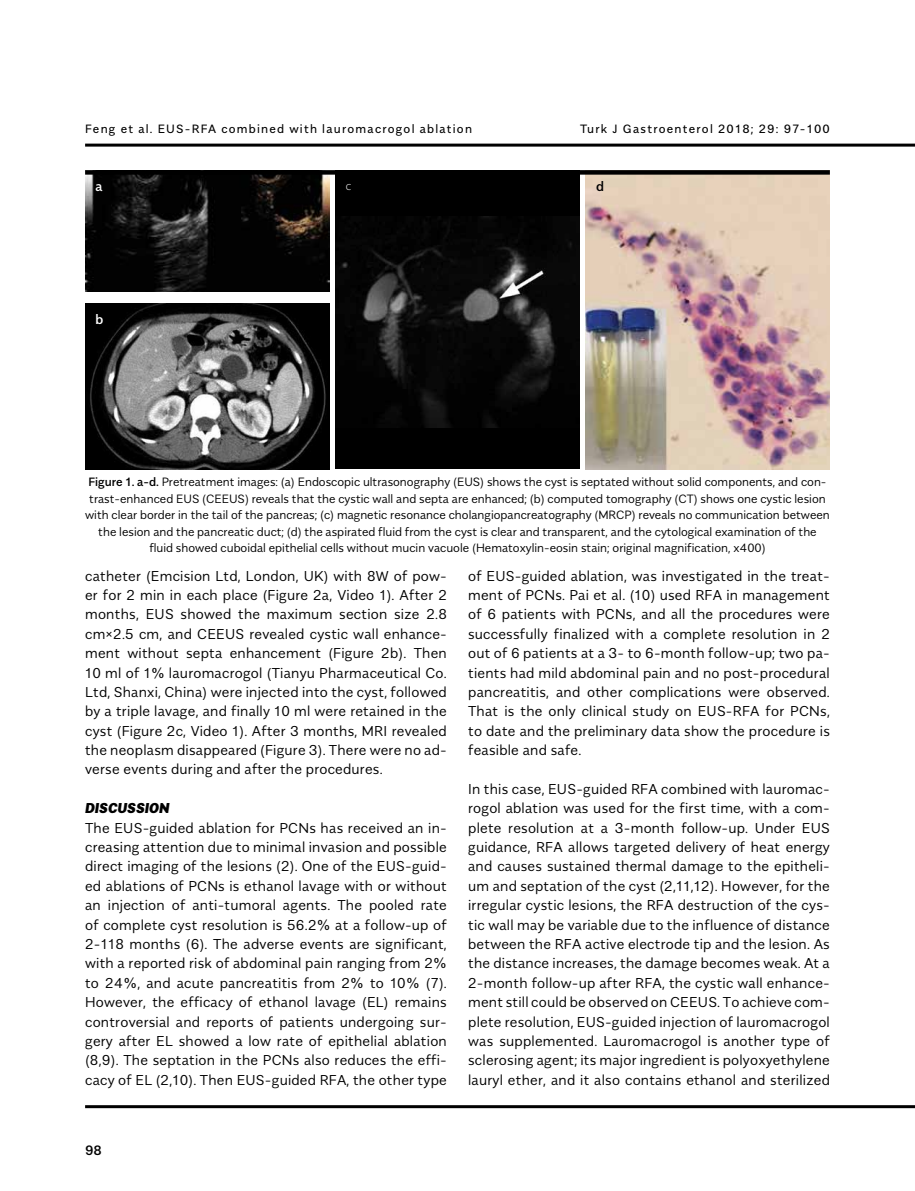
<style>
.page{position:relative;width:915px;height:1191px;background:#fff}
.page>*{position:absolute;margin:0;border:0;box-sizing:border-box;transform-origin:0 0}
.t1{font:300 14.25px/19.4px "Alergia Normal";letter-spacing:.015em;color:#000;text-align:justify}
.t2{font:italic 900 14.25px "Alergia Normal";color:#000}
.t3{font:500 13.5px "Alergia Normal";color:#000}
.t4{font:500 13.5px "Alergia Normal";color:#fff}
.t5{font:300 12.45px "Myriad Pro";color:#fff}
.t6{font:300 12px/16.5px "Alergia Normal";color:#000;text-align:center}
.t7{font:12px "Alergia Normal";letter-spacing:.1em;color:#000}
.s1{font-weight:500}
</style>
<div class="page">
<img style="left:86px;top:175px;width:243px;height:116px">
<img style="left:85px;top:303px;width:244px;height:166px">
<div style="left:335px;top:170px;width:244px;height:299px;background:#000"></div>
<img style="left:585px;top:175px;width:244px;height:294px">
<img style="left:340px;top:216px;width:236px;height:212px">
<div style="left:85px;top:170px;width:744px;height:5px;background:#000"></div>
<hr style="left:85px;top:1105px;width:829px;height:3px;background:#000">
<hr style="left:85px;top:144px;width:829px;height:3px;background:#000">
<p class="t7" style="left:85px;top:119px;width:388px">Feng et al. EUS-RFA combined with lauromacrogol ablation</p>
<p class="t7" style="left:579px;top:119px;width:251px">Turk J Gastroenterol 2018; 29: 97-100</p>
<p class="t4" style="left:95px;top:176px;width:9px">a</p>
<p class="t5" style="left:345px;top:178px;width:7px">c</p>
<p class="t3" style="left:596px;top:176px;width:9px">d</p>
<p class="t4" style="left:95px;top:309px;width:9px">b</p>
<p class="t6" style="left:85px;top:473px;width:746px"><span class="s1">Figure 1. a-d.</span> Pretreatment images: (a) Endoscopic ultrasonography (EUS) shows the cyst is septated without solid components, and con&shy;trast-enhanced EUS (CEEUS) reveals that the cystic wall and septa are enhanced; (b) computed tomography (CT) shows one cystic lesion with clear border in the tail of the pancreas; (c) magnetic resonance cholangiopancreatography (MRCP) reveals no communication between the lesion and the pancreatic duct; (d) the aspirated fluid from the cyst is clear and transparent, and the cytological examination of the fluid showed cuboidal epithelial cells without mucin vacuole (Hematoxylin-eosin stain; original magnification, x400)</p>
<p class="t1" style="left:85px;top:565px;width:363px">catheter (Emcision Ltd, London, UK) with 8W of pow&shy;er for 2 min in each place (Figure 2a, Video 1). After 2 months, EUS showed the maximum section size 2.8 cm×2.5 cm, and CEEUS revealed cystic wall enhance&shy;ment without septa enhancement (Figure 2b). Then 10 ml of 1% lauromacrogol (Tianyu Pharmaceutical Co.<br>Ltd, Shanxi, China) were injected into the cyst, followed by a triple lavage, and finally 10 ml were retained in the cyst (Figure 2c, Video 1). After 3 months, MRI revealed the neoplasm disappeared (Figure 3). There were no ad&shy;verse events during and after the procedures.</p>
<p class="t2" style="left:85px;top:796px;width:86px">DISCUSSION</p>
<p class="t1" style="left:85px;top:817px;width:363px">The EUS-guided ablation for PCNs has received an in&shy;creasing attention due to minimal invasion and possible direct imaging of the lesions (2). One of the EUS-guid&shy;ed ablations of PCNs is ethanol lavage with or without an injection of anti-tumoral agents. The pooled rate of complete cyst resolution is 56.2% at a follow-up of 2-118 months (6). The adverse events are significant, with a reported risk of abdominal pain ranging from 2% to 24%, and acute pancreatitis from 2% to 10% (7).<br>However, the efficacy of ethanol lavage (EL) remains controversial and reports of patients undergoing sur&shy;gery after EL showed a low rate of epithelial ablation (8,9). The septation in the PCNs also reduces the effi&shy;cacy of EL (2,10). Then EUS-guided RFA, the other type</p>
<p class="t1" style="left:468px;top:565px;width:363px">of EUS-guided ablation, was investigated in the treat&shy;ment of PCNs. Pai et al. (10) used RFA in management of 6 patients with PCNs, and all the procedures were successfully finalized with a complete resolution in 2 out of 6 patients at a 3- to 6-month follow-up; two pa&shy;tients had mild abdominal pain and no post-procedural pancreatitis, and other complications were observed.<br>That is the only clinical study on EUS-RFA for PCNs, to date and the preliminary data show the procedure is feasible and safe.</p>
<p class="t1" style="left:468px;top:778px;width:363px">In this case, EUS-guided RFA combined with lauromac&shy;rogol ablation was used for the first time, with a com&shy;plete resolution at a 3-month follow-up. Under EUS guidance, RFA allows targeted delivery of heat energy and causes sustained thermal damage to the epitheli&shy;um and septation of the cyst (2,11,12). However, for the irregular cystic lesions, the RFA destruction of the cys&shy;tic wall may be variable due to the influence of distance between the RFA active electrode tip and the lesion. As the distance increases, the damage becomes weak. At a 2-month follow-up after RFA, the cystic wall enhance&shy;ment still could be observed on CEEUS. To achieve com&shy;plete resolution, EUS-guided injection of lauromacrogol was supplemented. Lauromacrogol is another type of sclerosing agent; its major ingredient is polyoxyethylene lauryl ether, and it also contains ethanol and sterilized</p>
<p class="t3" style="left:85px;top:1139px;width:18px">98</p>
</div>
